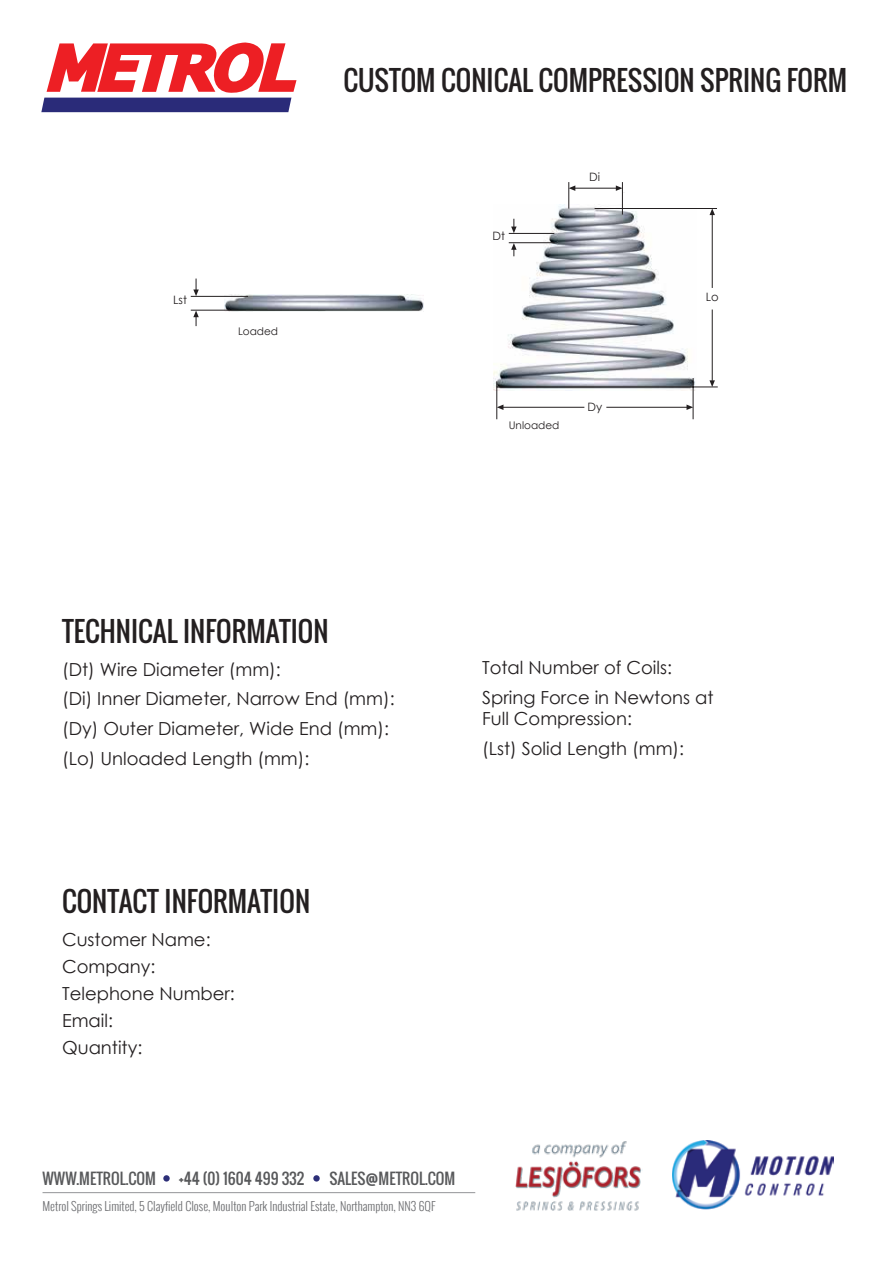
<style>
.page{position:relative;width:893px;height:1263px;background:#fff}
.page>*{position:absolute;margin:0;border:0;box-sizing:border-box;transform-origin:0 0}
.t1{font:27px "Oswald";color:#231f20}
.t2{font:18px/27px "Century Gothic";color:#231f20}
.t3{font:15px "Oswald";color:#58595b}
.t4{font:300 12px "Oswald";color:#6d6e71}
.t5{font:11.55px "Century Gothic";color:#231f20}
.t6{font:10.5px "Century Gothic";color:#231f20}
</style>
<div class="page">
<svg style="left:41px;top:42px;width:255px;height:70px"></svg>
<hr style="left:43px;top:1192px;width:432px;height:1px;background:#939598">
<div style="left:163px;top:1175px;width:7px;height:6px;background:#2d2f78;border-radius:50%"></div>
<div style="left:313px;top:1175px;width:7px;height:6px;background:#2d2f78;border-radius:50%"></div>
<img style="left:672px;top:1141px;width:162px;height:68px">
<img style="left:515px;top:1141px;width:128px;height:70px">
<img style="left:225px;top:295px;width:199px;height:16px">
<img style="left:493px;top:204px;width:203px;height:186px">
<hr style="left:509px;top:233px;width:45px;height:1px;background:#231f20">
<hr style="left:509px;top:242px;width:46px;height:1px;background:#231f20">
<hr style="left:574px;top:188px;width:42px;height:1px;background:#231f20">
<svg style="left:616px;top:185px;width:6px;height:6px"></svg>
<svg style="left:511px;top:243px;width:6px;height:13px"></svg>
<svg style="left:511px;top:219px;width:6px;height:14px"></svg>
<hr style="left:191px;top:296px;width:57px;height:1px;background:#231f20">
<hr style="left:191px;top:310px;width:39px;height:1px;background:#231f20">
<svg style="left:193px;top:311px;width:6px;height:15px"></svg>
<svg style="left:193px;top:279px;width:6px;height:17px"></svg>
<hr style="left:712px;top:214px;width:1px;height:74px;background:#231f20">
<hr style="left:712px;top:309px;width:1px;height:72px;background:#231f20">
<svg style="left:709px;top:209px;width:6px;height:6px"></svg>
<svg style="left:498px;top:405px;width:5px;height:5px"></svg>
<hr style="left:503px;top:407px;width:81px;height:1px;background:#231f20">
<hr style="left:606px;top:407px;width:81px;height:1px;background:#231f20">
<svg style="left:686px;top:405px;width:7px;height:5px"></svg>
<hr style="left:693px;top:378px;width:1px;height:41px;background:#231f20">
<hr style="left:497px;top:381px;width:1px;height:38px;background:#231f20">
<hr style="left:622px;top:182px;width:1px;height:33px;background:#231f20">
<svg style="left:568px;top:182px;width:7px;height:27px"></svg>
<hr style="left:497px;top:387px;width:221px;height:1px;background:#231f20">
<hr style="left:595px;top:208px;width:122px;height:1px;background:#231f20">
<svg style="left:709px;top:380px;width:6px;height:7px"></svg>
<h1 class="t1" style="left:344px;top:60px;width:505px">CUSTOM CONICAL COMPRESSION SPRING FORM</h1>
<p class="t5" style="left:492px;top:227px;width:14px">Dt</p>
<p class="t5" style="left:589px;top:169px;width:12px">Di</p>
<p class="t5" style="left:173px;top:291px;width:15px">Lst</p>
<p class="t5" style="left:706px;top:289px;width:14px">Lo</p>
<p class="t6" style="left:238px;top:324px;width:41px">Loaded</p>
<p class="t6" style="left:509px;top:418px;width:52px">Unloaded</p>
<p class="t5" style="left:587px;top:398px;width:16px">Dy</p>
<h1 class="t1" style="left:62px;top:611px;width:268px">TECHNICAL INFORMATION</h1>
<p class="t2" style="left:62px;top:654px;width:334px;line-height:29.7px">(Dt) Wire Diameter (mm):<br>(Di) Inner Diameter, Narrow End (mm): (Dy) Outer Diameter, Wide End (mm): (Lo) Unloaded Length (mm):</p>
<p class="t2" style="left:482px;top:654px;width:191px">Total Number of Coils:</p>
<p class="t2" style="left:482px;top:686px;width:233px;line-height:21.6px">Spring Force in Newtons at<br>Full Compression:</p>
<p class="t2" style="left:482px;top:734px;width:204px">(Lst) Solid Length (mm):</p>
<h1 class="t1" style="left:62px;top:881px;width:250px">CONTACT INFORMATION</h1>
<p class="t2" style="left:62px;top:925px;width:174px">Customer Name:<br>Company:<br>Telephone Number:<br>Email:<br>Quantity:</p>
<p class="t3" style="left:43px;top:1167px;width:115px">WWW.METROL.COM</p>
<p class="t3" style="left:179px;top:1167px;width:127px">+44 (0) 1604 499 332</p>
<p class="t3" style="left:329px;top:1167px;width:128px">SALES@METROL.COM</p>
<p class="t4" style="left:43px;top:1197px;width:394px">Metrol Springs Limited, 5 Clayfield Close, Moulton Park Industrial Estate, Northampton, NN3 6QF</p>
</div>
